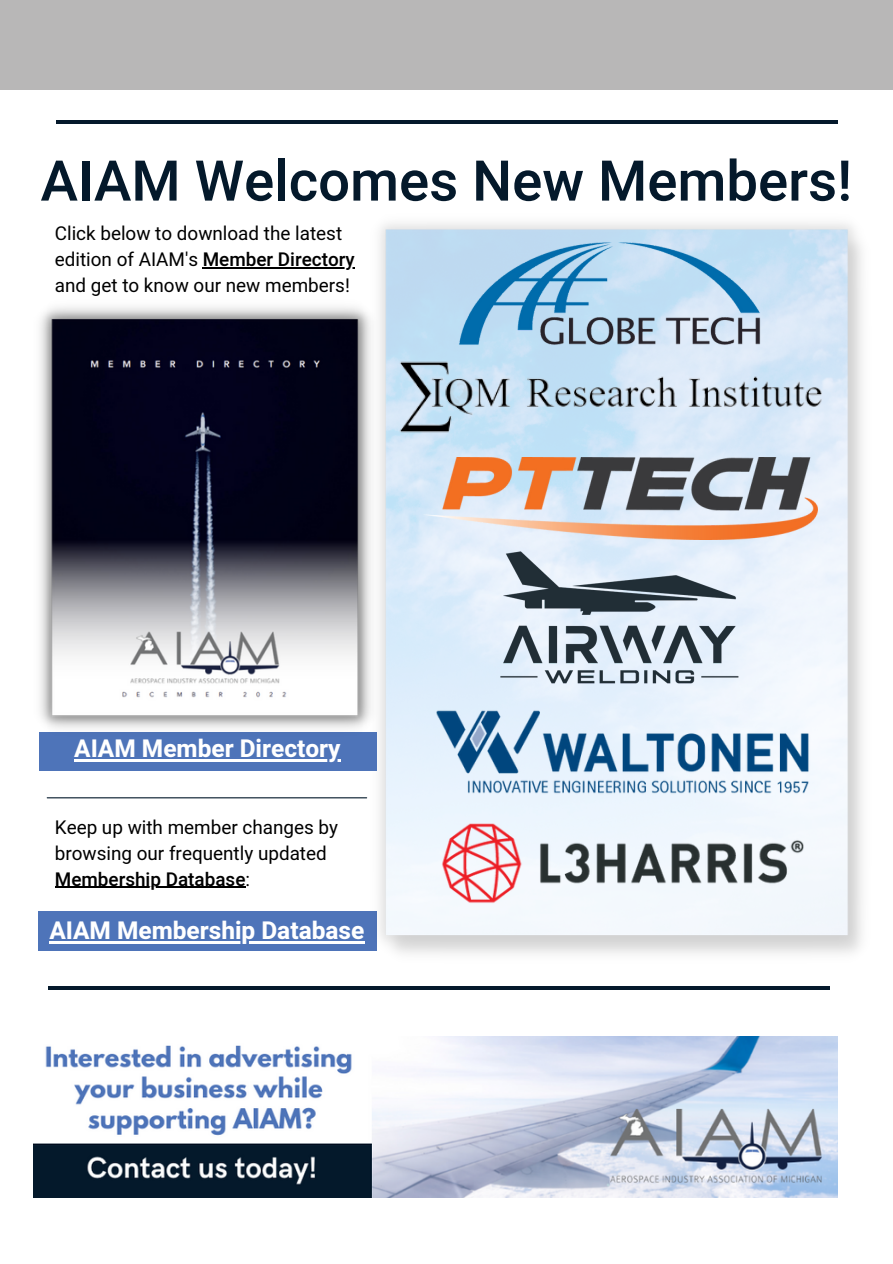
<style>
.page{position:relative;width:893px;height:1264px;background:#fff}
.page>*{position:absolute;margin:0;border:0;box-sizing:border-box;transform-origin:0 0}
.t1{font:500 56.25px "Heebo";color:#04192b}
.t2{font:700 24.45px "Heebo";color:#fff}
.t3{font:18.9px/25.8px "Heebo";color:#000}
.s1{font-weight:500}
</style>
<div class="page">
<div style="left:0;top:0;width:892px;height:89px;background:#b8b7b7"></div>
<div style="left:39px;top:910px;width:337px;height:40px;background:#4e74b9"></div>
<img style="left:34px;top:1036px;width:803px;height:161px">
<img style="left:363px;top:223px;width:499px;height:731px">
<div style="left:39px;top:732px;width:337px;height:38px;background:#4e74b9"></div>
<hr style="left:47px;top:797px;width:319px;height:1px;background:#04192b">
<hr style="left:56px;top:120px;width:781px;height:3px;background:#04192b">
<hr style="left:49px;top:986px;width:781px;height:3px;background:#04192b">
<img style="left:455px;top:239px;width:308px;height:109px">
<img style="left:395px;top:357px;width:429px;height:79px">
<img style="left:423px;top:457px;width:394px;height:82px">
<img style="left:478px;top:544px;width:285px;height:147px">
<img style="left:423px;top:696px;width:397px;height:114px">
<img style="left:40px;top:298px;width:338px;height:439px">
<img style="left:435px;top:805px;width:368px;height:119px">
<hr style="left:49px;top:941px;width:315px;height:2px;background:#fff">
<hr style="left:74px;top:759px;width:266px;height:2px;background:#fff">
<hr style="left:203px;top:267px;width:152px;height:1px;background:#000">
<hr style="left:55px;top:886px;width:190px;height:2px;background:#000">
<h1 class="t1" style="left:40px;top:142px;width:813px">AIAM Welcomes New Members!</h1>
<p class="t3" style="left:55px;top:221px;width:301px">Click below to download the latest edition of AIAM's <span class="s1">Member Directory </span>and get to know our new members!</p>
<p class="t2" style="left:74px;top:731px;width:268px">AIAM Member Directory</p>
<p class="t3" style="left:55px;top:815px;width:285px">Keep up with member changes by browsing our frequently updated<br><span class="s1">Membership Database</span>:</p>
<p class="t2" style="left:49px;top:913px;width:316px">AIAM Membership Database</p>
</div>
